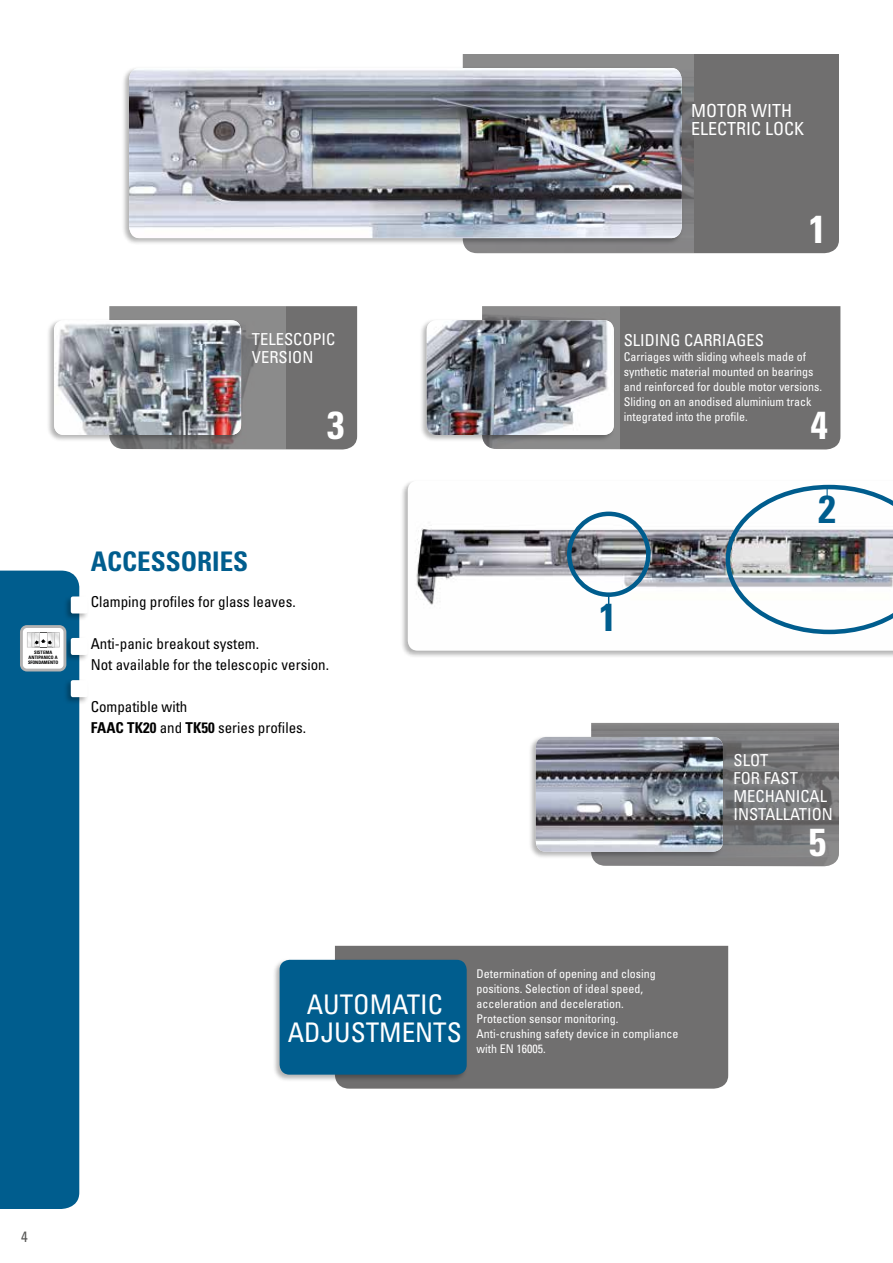
<style>
.page{position:relative;width:893px;height:1263px;background:#fff}
.page>*{position:absolute;margin:0;border:0;box-sizing:border-box;transform-origin:0 0}
.t1{font:700 condensed 39px "Univers LT Std";color:#fff}
.t2{font:700 condensed 39px "Univers LT Std";color:#005d8e}
.t3{font:condensed 27px/28.2px "Univers LT Std";color:#fff;text-align:center}
.t4{font:700 condensed 27px "Univers LT Std";color:#005d8e}
.t5{font:condensed 18px/18px "Univers LT Std";color:#fff}
.t6{font:condensed 16.5px/18px "Univers LT Std";color:#fff}
.t7{font:condensed 15px/21px "Univers LT Std";color:#000}
.t8{font:condensed 15px "Univers LT Std";color:#575756}
.t9{font:condensed 12px/15px "Univers LT Std";color:#fff}
.t10{font:700 condensed 4.65px/4.8px "Univers LT Std";color:#000;text-align:center}
.s1{font-weight:700}
</style>
<div class="page">
<div style="left:400px;top:479px;width:493px;height:179px;background:#000;opacity:.3"></div>
<img style="left:408px;top:480px;width:485px;height:171px">
<svg style="left:608px;top:597px;width:1px;height:26px"></svg>
<div style="left:567px;top:512px;width:83px;height:85px;border:4px solid #005d8e;border-radius:50%"></div>
<svg style="left:726px;top:485px;width:167px;height:149px"></svg>
<div style="left:0;top:571px;width:79px;height:638px;background:#005d8e"></div>
<div style="left:63px;top:595px;width:27px;height:26px;background:#000;opacity:.3"></div>
<div style="left:71px;top:596px;width:17px;height:17px;background:#fff;border-radius:2px"></div>
<div style="left:63px;top:636px;width:27px;height:27px;background:#000;opacity:.3"></div>
<div style="left:71px;top:638px;width:17px;height:17px;background:#fff;border-radius:2px"></div>
<div style="left:63px;top:678px;width:27px;height:27px;background:#000;opacity:.3"></div>
<div style="left:71px;top:680px;width:17px;height:17px;background:#fff;border-radius:2px"></div>
<svg style="left:20px;top:625px;width:46px;height:46px"></svg>
<div style="left:694px;top:54px;width:145px;height:199px;background:#706f6f"></div>
<img style="left:463px;top:54px;width:231px;height:199px">
<div style="left:121px;top:66px;width:562px;height:180px;background:#000;opacity:.3"></div>
<img style="left:129px;top:68px;width:553px;height:170px">
<div style="left:285px;top:306px;width:72px;height:143px;background:#706f6f"></div>
<img style="left:109px;top:306px;width:176px;height:143px">
<div style="left:46px;top:318px;width:197px;height:125px;background:#000;opacity:.3"></div>
<img style="left:54px;top:320px;width:187px;height:115px">
<div style="left:620px;top:306px;width:220px;height:143px;background:#706f6f"></div>
<img style="left:482px;top:306px;width:138px;height:143px">
<div style="left:419px;top:318px;width:197px;height:125px;background:#000;opacity:.3"></div>
<img style="left:427px;top:320px;width:187px;height:115px">
<img style="left:591px;top:723px;width:248px;height:143px">
<div style="left:528px;top:735px;width:197px;height:124px;background:#000;opacity:.3"></div>
<img style="left:536px;top:737px;width:187px;height:115px">
<div style="left:335px;top:946px;width:393px;height:143px;background:#706f6f"></div>
<div style="left:272px;top:958px;width:196px;height:124px;background:#000;opacity:.3"></div>
<div style="left:280px;top:960px;width:187px;height:114px;background:#005d8e;border-radius:10px"></div>
<h3 class="t6" style="left:252px;top:330px;width:85px">TELESCOPIC<br>VERSION</h3>
<h1 class="t1" style="left:327px;top:401px;width:19px">3</h1>
<p class="t10" style="left:28px;top:650px;width:32px">SISTEMA<br>ANTIPANICO A<br>SFONDAMENTO</p>
<h2 class="t4" style="left:91px;top:545px;width:159px">ACCESSORIES</h2>
<p class="t7" style="left:91px;top:591px;width:206px">Clamping profiles for glass leaves.</p>
<p class="t7" style="left:91px;top:633px;width:240px">Anti-panic breakout system.<br>Not available for the telescopic version.</p>
<p class="t7" style="left:91px;top:696px;width:217px">Compatible with<br><span class="s1">FAAC TK20</span> and <span class="s1">TK50</span> series profiles.</p>
<h3 class="t5" style="left:691px;top:102px;width:115px">MOTOR WITH<br>ELECTRIC LOCK</h3>
<h1 class="t1" style="left:809px;top:205px;width:19px">1</h1>
<h3 class="t6" style="left:624px;top:331px;width:142px">SLIDING CARRIAGES</h3>
<p class="t9" style="left:624px;top:349px;width:200px">Carriages with sliding wheels made of synthetic material mounted on bearings and reinforced for double motor versions.<br>Sliding on an anodised aluminium track integrated into the profile.</p>
<h1 class="t1" style="left:810px;top:401px;width:19px">4</h1>
<h1 class="t2" style="left:818px;top:485px;width:19px">2</h1>
<h1 class="t2" style="left:599px;top:594px;width:19px">1</h1>
<h3 class="t6" style="left:733px;top:751px;width:101px">SLOT<br>FOR FAST<br>MECHANICAL<br>INSTALLATION</h3>
<h1 class="t1" style="left:809px;top:818px;width:19px">5</h1>
<h2 class="t3" style="left:288px;top:990px;width:176px">AUTOMATIC<br>ADJUSTMENTS</h2>
<p class="t9" style="left:477px;top:966px;width:203px">Determination of opening and closing positions. Selection of ideal speed, acceleration and deceleration.<br>Protection sensor monitoring.<br>Anti-crushing safety device in compliance with EN 16005.</p>
<p class="t8" style="left:21px;top:1227px;width:8px">4</p>
</div>
